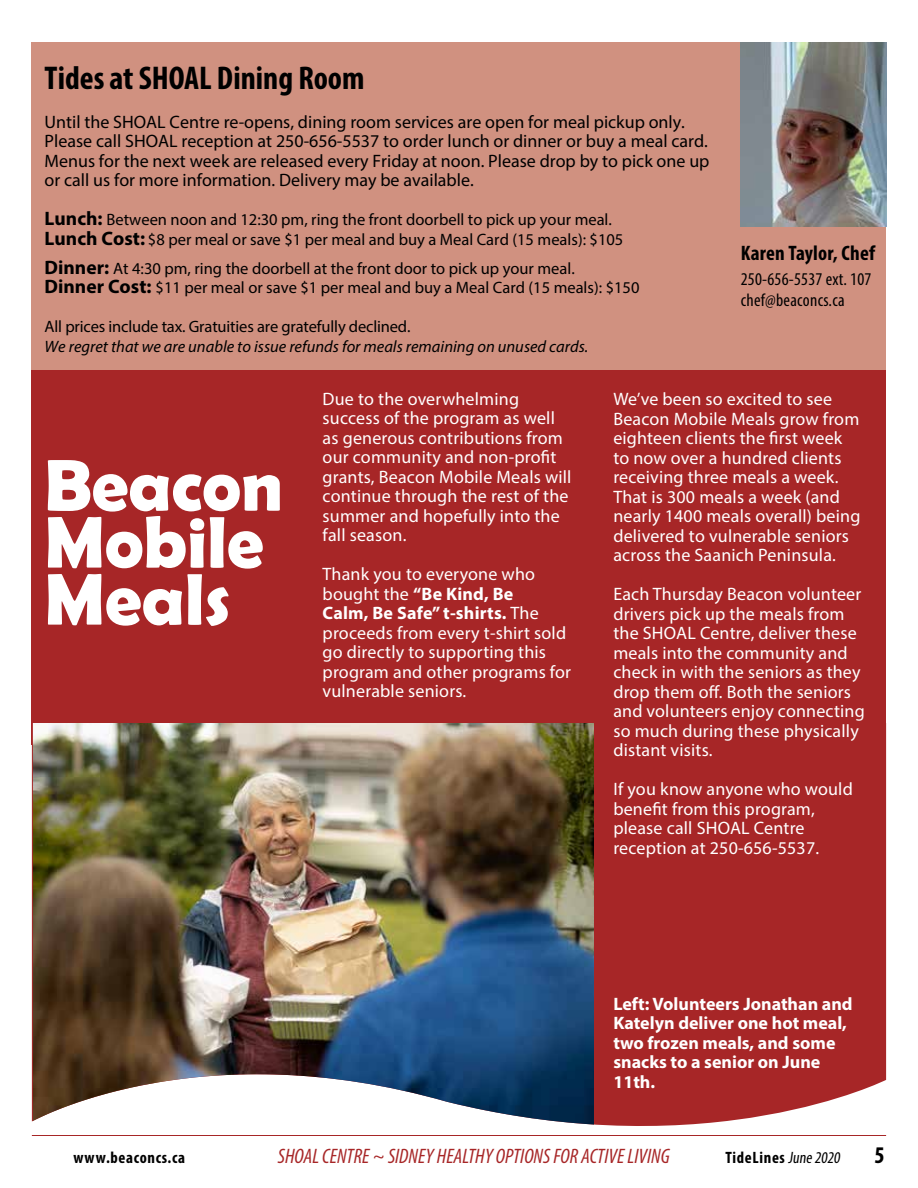
<style>
.page{position:relative;width:918px;height:1188px;background:#fff}
.page>*{position:absolute;margin:0;border:0;box-sizing:border-box;transform-origin:0 0}
.t1{font:700 73.5px/57px "Berlin Sans FB Demi";color:#fff}
.t2{font:700 condensed 33px "Myriad Pro";color:#000}
.t3{font:700 condensed 24px "Myriad Pro";color:#000}
.t4{font:italic condensed 21px "Myriad Pro";color:#a72627}
.t5{font:700 condensed 21px "Myriad Pro";letter-spacing:.01em;color:#000}
.t6{font:18px/19.5px "Myriad Pro";letter-spacing:.01em;color:#fff}
.t7{font:18px/19.5px "Myriad Pro";color:#000}
.t8{font:700 18px/19.5px "Myriad Pro";color:#fff}
.t9{font:condensed 18px/21px "Myriad Pro";letter-spacing:.015em;color:#000}
.t10{font:16.5px/19.5px "Myriad Pro";color:#000}
.t11{font:italic 16.5px "Myriad Pro";color:#000}
.t12{font:700 condensed 16.5px "Myriad Pro";letter-spacing:.04em;color:#000}
.s1{font-weight:700;font-size:19.5px}
.s2{font-weight:700}
.s3{font-weight:400}
</style>
<div class="page">
<div style="left:32px;top:43px;width:854px;height:346px;background:#d09180"></div>
<div style="left:32px;top:370px;width:854px;height:376px;background:#a72627"></div>
<img style="left:741px;top:43px;width:145px;height:184px">
<svg style="left:32px;top:723px;width:854px;height:413px;background:#af3a3b"></svg>
<img style="left:33px;top:723px;width:561px;height:402px">
<h2 class="t2" style="left:45px;top:57px;width:321px">Tides at SHOAL Dining Room</h2>
<p class="t7" style="left:45px;top:111px;width:666px">Until the SHOAL Centre re-opens, dining room services are open for meal pickup only.<br>Please call SHOAL reception at 250-656-5537 to order lunch or dinner or buy a meal card.<br>Menus for the next week are released every Friday at noon. Please drop by to pick one up or call us for more information. Delivery may be available.</p>
<p class="t10" style="left:45px;top:209px;width:580px"><span class="s1">Lunch:</span> Between noon and 12:30 pm, ring the front doorbell to pick up your meal.<br><span class="s1">Lunch Cost:</span> $8 per meal or save $1 per meal and buy a Meal Card (15 meals): $105</p>
<p class="t10" style="left:45px;top:258px;width:596px"><span class="s1">Dinner:</span> At 4:30 pm, ring the doorbell at the front door to pick up your meal.<br><span class="s1">Dinner Cost:</span> $11 per meal or save $1 per meal and buy a Meal Card (15 meals): $150</p>
<p class="t10" style="left:45px;top:317px;width:367px">All prices include tax. Gratuities are gratefully declined.</p>
<p class="t11" style="left:45px;top:336px;width:545px">We regret that we are unable to issue refunds for meals remaining on unused cards.</p>
<p class="t5" style="left:741px;top:240px;width:136px">Karen Taylor, Chef</p>
<p class="t9" style="left:741px;top:269px;width:132px">250-656-5537 ext. 107 chef@beaconcs.ca</p>
<h1 class="t1" style="left:45px;top:456px;width:240px">Beacon<br>Mobile<br>Meals</h1>
<p class="t6" style="left:323px;top:389px;width:250px">Due to the overwhelming success of the program as well as generous contributions from our community and non-profit grants, Beacon Mobile Meals will continue through the rest of the summer and hopefully into the fall season.</p>
<p class="t6" style="left:323px;top:564px;width:250px">Thank you to everyone who bought the <span class="s2">“Be Kind, Be<br>Calm, Be Safe” t-shirts.</span> The proceeds from every t-shirt sold go directly to supporting this program and other programs for vulnerable seniors.</p>
<p class="t6" style="left:613px;top:389px;width:249px">We’ve been so excited to see<br>Beacon Mobile Meals grow from eighteen clients the first week to now over a hundred clients receiving three meals a week.<br>That is 300 meals a week (and nearly 1400 meals overall) being delivered to vulnerable seniors across the Saanich Peninsula.</p>
<p class="t6" style="left:613px;top:584px;width:253px">Each Thursday Beacon volunteer drivers pick up the meals from the SHOAL Centre, deliver these meals into the community and check in with the seniors as they drop them off. Both the seniors and volunteers enjoy connecting so much during these physically distant visits.</p>
<p class="t6" style="left:613px;top:779px;width:241px">If you know anyone who would benefit from this program, please call SHOAL Centre reception at 250-656-5537.</p>
<p class="t8" style="left:613px;top:993px;width:241px">Left: Volunteers Jonathan and<br>Katelyn deliver one hot meal, two frozen meals, and some snacks to a senior on June<br>11th.</p>
<p class="t12" style="left:73px;top:1147px;width:113px">www.beaconcs.ca</p>
<p class="t4" style="left:278px;top:1143px;width:393px">SHOAL CENTRE ~ SIDNEY HEALTHY OPTIONS FOR ACTIVE LIVING</p>
<p class="t12" style="left:725px;top:1147px;width:119px">TideLines <span class="s3">June 2020</span></p>
<h3 class="t3" style="left:875px;top:1140px;width:12px">5</h3>
</div>
